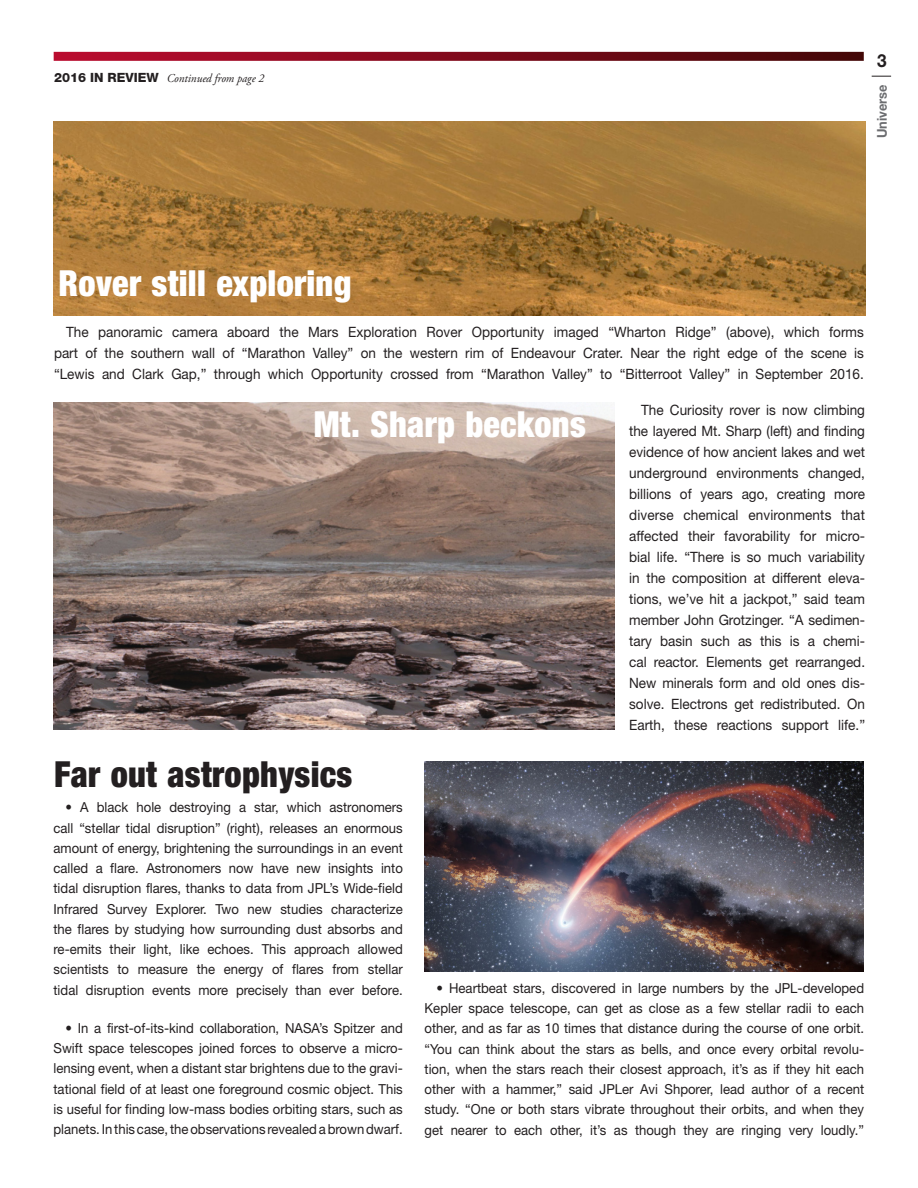
<style>
.page{position:relative;width:918px;height:1188px;background:#fff}
.page>*{position:absolute;margin:0;border:0;box-sizing:border-box;transform-origin:0 0}
.Title_-_Bold{font:900 condensed 36px "Helvetica Neue LT Std";letter-spacing:.01em;color:#fff;scale:.95 1}
.Title_-_Bold-2{font:900 condensed 36px "Helvetica Neue LT Std";letter-spacing:.01em;color:#231f20;scale:.95 1}
.t1{font:700 18px "Helvetica Neue LT Std";color:#231f20;scale:.95 1}
.text{font:14.25px/21px "Helvetica Neue LT Std";color:#231f20;text-align:justify;scale:.95 1}
.text-2{font:13.8px/20.2px "Helvetica Neue LT Std";color:#231f20;text-align:justify;scale:.95 1}
.t2{font:700 13.5px "Helvetica Neue LT Std";color:#6c6d70;scale:.95 1}
.t3{font:italic 12px "Adobe Garamond Pro";color:#231f20;scale:.95 1}
.s1{font-family:"Helvetica Neue LT Std";font-weight:800;font-style:normal;font-size:12.75px}
</style>
<div class="page">
<svg style="left:872px;top:76px;width:19px;height:1px"></svg>
<svg style="left:54px;top:52px;width:810px;height:9px;background:#820d1f"></svg>
<img style="left:54px;top:121px;width:811px;height:195px">
<img style="left:54px;top:403px;width:561px;height:327px">
<img style="left:424px;top:762px;width:440px;height:210px">
<p class="t3" style="left:54px;top:71px;width:223px"><span class="s1">2016 IN REVIEW</span> Continued from page 2</p>
<p class="t1" style="left:877px;top:49px;width:12px">3</p>
<p class="t2" style="left:874px;top:138px;width:58px;rotate:-90deg">Universe</p>
<p class="Title_-_Bold" style="left:59px;top:261px;width:310px">Rover still exploring</p>
<p class="text" style="left:54px;top:321px;width:854px;text-indent:12px">The panoramic camera aboard the Mars Exploration Rover Opportunity imaged “Wharton Ridge” (above), which forms part of the southern wall of “Marathon Valley” on the western rim of Endeavour Crater. Near the right edge of the scene is “Lewis and Clark Gap,” through which Opportunity crossed from “Marathon Valley” to “Bitterroot Valley” in September 2016.</p>
<p class="text" style="left:629px;top:399px;width:250px;text-indent:12px">The Curiosity rover is now climbing the layered Mt. Sharp (left) and finding evidence of how ancient lakes and wet underground environments changed, billions of years ago, creating more diverse chemical environments that affected their favorability for micro&shy;bial life. “There is so much variability in the composition at different eleva&shy;tions, we’ve hit a jackpot,” said team member John Grotzinger. “A sedimen&shy;tary basin such as this is a chemi&shy;cal reactor. Elements get rearranged.<br>New minerals form and old ones dis&shy;solve. Electrons get redistributed. On Earth, these reactions support life.”</p>
<p class="Title_-_Bold" style="left:314px;top:402px;width:288px">Mt. Sharp beckons</p>
<p class="Title_-_Bold-2" style="left:54px;top:752px;width:316px">Far out astrophysics</p>
<p class="text-2" style="left:54px;top:797px;width:369px;text-indent:12px">• A black hole destroying a star, which astronomers call “stellar tidal disruption” (right), releases an enormous amount of energy, brightening the surroundings in an event called a flare. Astronomers now have new insights into tidal disruption flares, thanks to data from JPL’s Wide-field Infrared Survey Explorer. Two new studies characterize the flares by studying how surrounding dust absorbs and re-emits their light, like echoes. This approach allowed scientists to measure the energy of flares from stellar tidal disruption events more precisely than ever before.</p>
<p class="text-2" style="left:54px;top:1018px;width:369px;text-indent:12px">• In a first-of-its-kind collaboration, NASA’s Spitzer and Swift space telescopes joined forces to observe a micro&shy;lensing event, when a distant star brightens due to the gravi&shy;tational field of at least one foreground cosmic object. This is useful for finding low-mass bodies orbiting stars, such as planets. In this case, the observations revealed a brown dwarf.</p>
<p class="text-2" style="left:425px;top:978px;width:464px;text-indent:12px">• Heartbeat stars, discovered in large numbers by the JPL-developed Kepler space telescope, can get as close as a few stellar radii to each other, and as far as 10 times that distance during the course of one orbit. “You can think about the stars as bells, and once every orbital revolu&shy;tion, when the stars reach their closest approach, it’s as if they hit each other with a hammer,” said JPLer Avi Shporer, lead author of a recent study. “One or both stars vibrate throughout their orbits, and when they get nearer to each other, it’s as though they are ringing very loudly.”</p>
</div>
